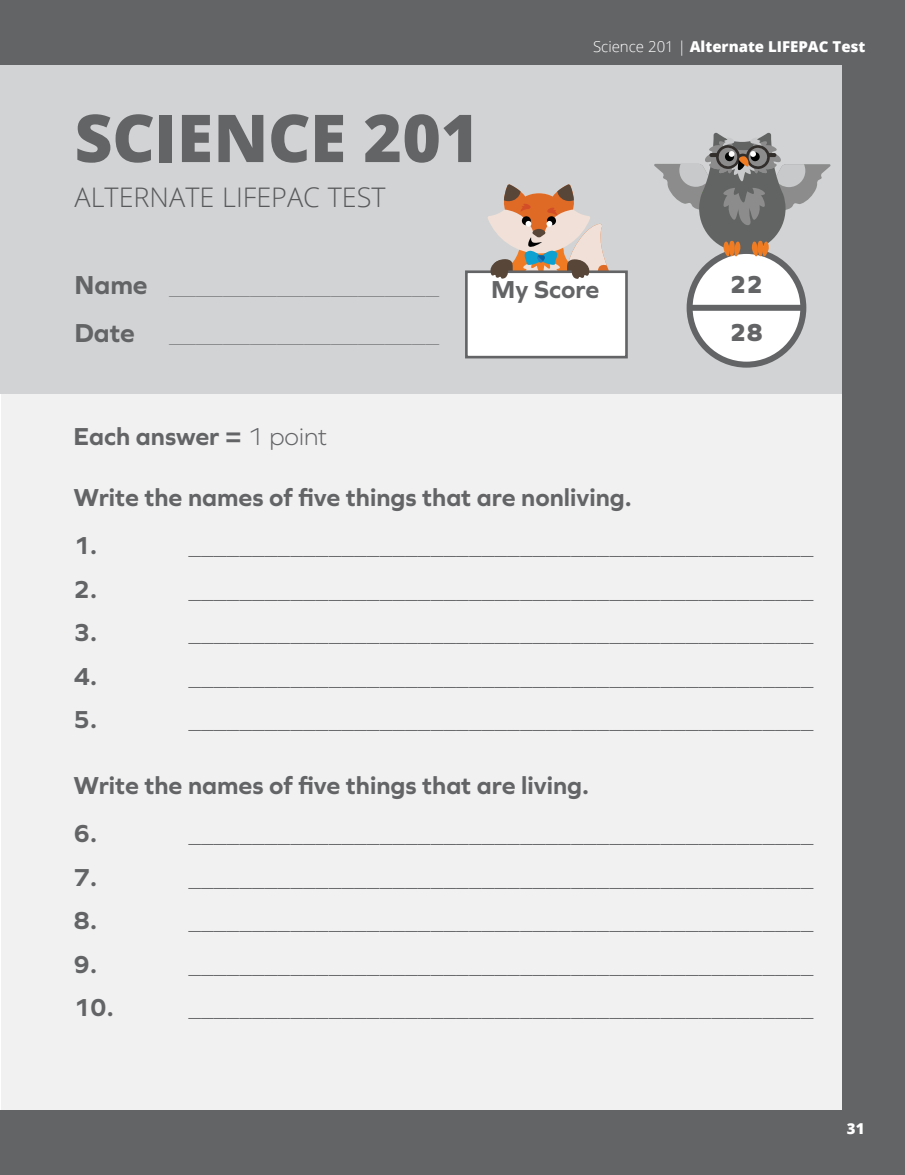
<style>
.page{position:relative;width:905px;height:1175px;background:#fff}
.page>*{position:absolute;margin:0;border:0;box-sizing:border-box;transform-origin:0 0}
.t1{font:800 66px "Open Sans";letter-spacing:-.005em;color:#636466}
.t2{font:100 27px/47.4px "Graphie";color:#636466}
.t3{font:300 27px "Open Sans";color:#58595b}
.t4{font:300 25.5px "Graphie";color:#636466}
.t5{font:700 25.5px/48px "Graphie";color:#636466}
.t6{font:800 25.5px/48px "Graphie";color:#636466}
.t7{font:800 15px "Open Sans";color:#fff}
.s1{font-weight:300}
.s2{font-weight:700}
</style>
<div class="page">
<div style="left:2px;top:0;width:902px;height:1174px;background:#f1f1f2"></div>
<div style="left:0;top:8px;width:904px;height:386px;background:#d1d3d4"></div>
<div style="left:842px;top:0;width:62px;height:1174px;background:#636466"></div>
<div style="left:0;top:1110px;width:904px;height:64px;background:#636466"></div>
<div style="left:466px;top:272px;width:160px;height:85px;background:#fff"></div>
<div style="left:465px;top:270px;width:162px;height:88px;border:3px solid #636466"></div>
<svg style="left:487px;top:184px;width:128px;height:175px"></svg>
<div style="left:689px;top:251px;width:114px;height:113px;background:#fff;border-radius:50%"></div>
<div style="left:686px;top:248px;width:120px;height:120px;border:6px solid #636466;border-radius:50%"></div>
<div style="left:690px;top:305px;width:111px;height:6px;background:#636466"></div>
<div style="left:1px;top:0;width:903px;height:64px;background:#636466"></div>
<hr style="left:0;top:0;width:1px;height:64px;background:#636466">
<svg style="left:654px;top:133px;width:176px;height:123px"></svg>
<h1 class="t1" style="left:74px;top:88px;width:406px">SCIENCE 201</h1>
<p class="t3" style="left:74px;top:179px;width:313px">ALTERNATE LIFEPAC TEST</p>
<p class="t7" style="left:593px;top:35px;width:274px"><span class="s1">Science 201 |</span> Alternate LIFEPAC Test</p>
<p class="t2" style="left:74px;top:261px;width:366px"><span class="s2">Name</span> ____________________<br><span class="s2">Date</span></p>
<p class="t2" style="left:169px;top:308px;width:272px">____________________</p>
<p class="t5" style="left:491px;top:265px;width:110px">My Score</p>
<p class="t6" style="left:730px;top:260px;width:35px">22<br>28</p>
<p class="t5" style="left:74px;top:411px;width:255px">Each answer = <span class="s1">1 point</span></p>
<p class="t5" style="left:74px;top:473px;width:560px">Write the names of five things that are nonliving.<br>1.</p>
<p class="t4" style="left:188px;top:531px;width:626px">_________________________________________________</p>
<p class="t5" style="left:74px;top:564px;width:25px">2.</p>
<p class="t4" style="left:188px;top:574px;width:626px">_________________________________________________</p>
<p class="t5" style="left:74px;top:608px;width:25px">3.</p>
<p class="t4" style="left:188px;top:618px;width:626px">_________________________________________________</p>
<p class="t5" style="left:74px;top:651px;width:25px">4.</p>
<p class="t4" style="left:188px;top:661px;width:626px">_________________________________________________</p>
<p class="t5" style="left:74px;top:695px;width:25px">5.</p>
<p class="t4" style="left:188px;top:705px;width:626px">_________________________________________________</p>
<p class="t5" style="left:74px;top:761px;width:517px">Write the names of five things that are living.<br>6.</p>
<p class="t4" style="left:188px;top:819px;width:626px">_________________________________________________</p>
<p class="t5" style="left:74px;top:852px;width:25px">7.</p>
<p class="t4" style="left:188px;top:862px;width:626px">_________________________________________________</p>
<p class="t5" style="left:74px;top:896px;width:25px">8.</p>
<p class="t4" style="left:188px;top:906px;width:626px">_________________________________________________</p>
<p class="t5" style="left:74px;top:939px;width:25px">9.</p>
<p class="t4" style="left:188px;top:949px;width:626px">_________________________________________________</p>
<p class="t5" style="left:74px;top:983px;width:42px">10.</p>
<p class="t4" style="left:188px;top:993px;width:626px">_________________________________________________</p>
<p class="t7" style="left:846px;top:1117px;width:19px">31</p>
</div>
